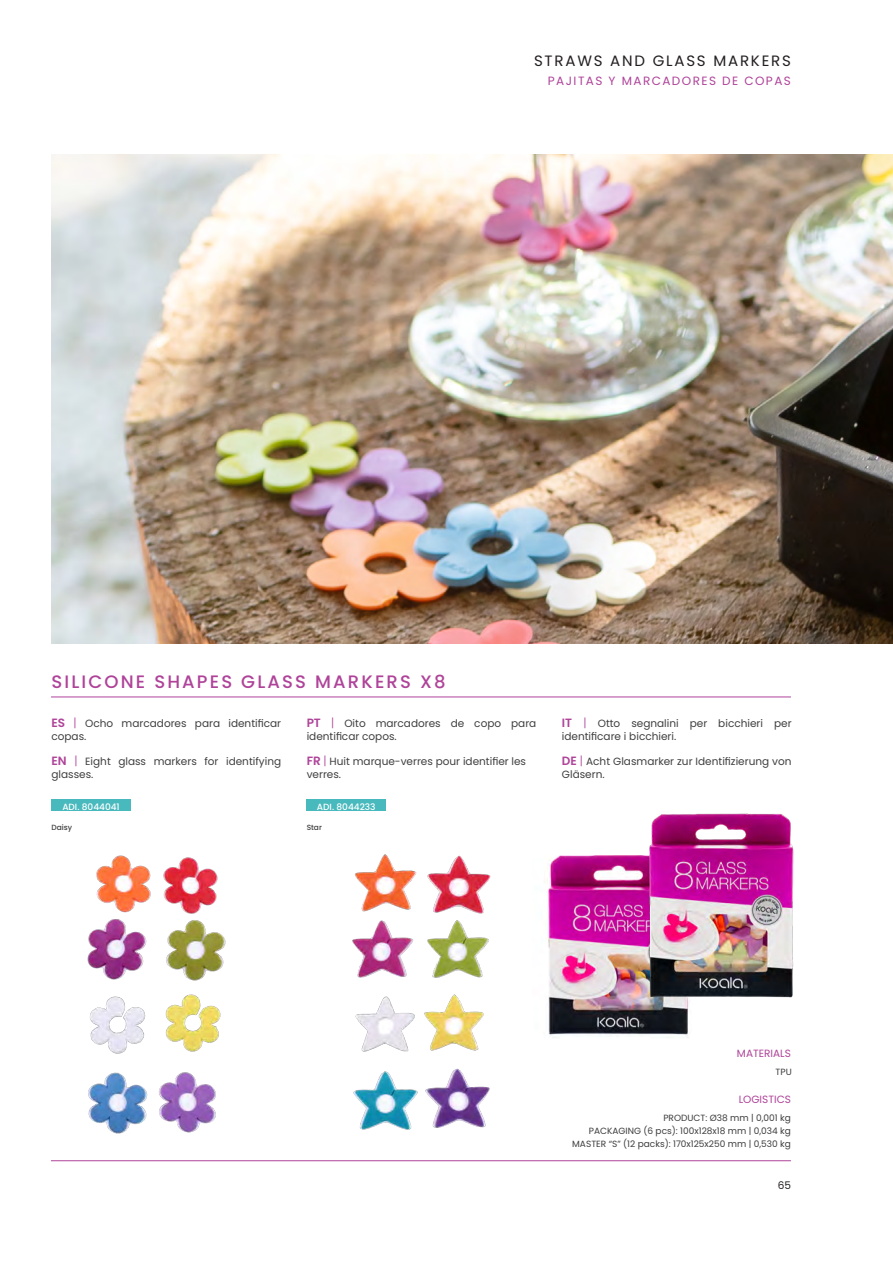
<style>
.page{position:relative;width:893px;height:1263px;background:#fff}
.page>*{position:absolute;margin:0;border:0;box-sizing:border-box;transform-origin:0 0}
.Productos{font:500 18px "Poppins";letter-spacing:.12em;color:#af4399}
.TITULO-Seccion{font:15px "Poppins";letter-spacing:.12em;color:#231f20}
.TITULO-Seccion-2{font:12px "Poppins";letter-spacing:.12em;color:#af4399}
.t1{font:10.5px/12.6px "Poppins";color:#3e3e3f}
.t2{font:10.5px "Poppins";color:#af4399}
.t3{font:10.5px "Poppins";color:#231f20}
.t4{font:9px "Poppins";color:#3e3e3f}
.t5{font:500 9px "Poppins";color:#fff}
.t6{font:500 7.5px "Poppins";color:#3e3e3f}
.s1{font-weight:600;font-size:12px;color:#af4399}
.s2{font-weight:300;font-size:12px;color:#af4399}
</style>
<div class="page">
<img style="left:547px;top:855px;width:141px;height:183px">
<hr style="left:51px;top:1160px;width:740px;height:1px;background:#af4399">
<img style="left:96px;top:855px;width:122px;height:56px">
<img style="left:89px;top:994px;width:132px;height:60px">
<img style="left:87px;top:911px;width:139px;height:70px">
<img style="left:88px;top:1072px;width:128px;height:62px">
<img style="left:355px;top:994px;width:129px;height:58px">
<img style="left:354px;top:854px;width:137px;height:60px">
<img style="left:352px;top:920px;width:137px;height:58px">
<img style="left:353px;top:1068px;width:137px;height:62px">
<img style="left:623px;top:813px;width:171px;height:194px">
<hr style="left:51px;top:697px;width:740px;height:1px;background:#af4399">
<img style="left:51px;top:154px;width:842px;height:490px">
<div style="left:51px;top:799px;width:80px;height:11px;background:#48b9bd"></div>
<div style="left:307px;top:799px;width:79px;height:11px;background:#48b9bd"></div>
<p class="TITULO-Seccion" style="left:534px;top:52px;width:258px">STRAWS AND GLASS MARKERS</p>
<p class="TITULO-Seccion-2" style="left:548px;top:74px;width:245px">PAJITAS Y MARCADORES DE COPAS</p>
<p class="Productos" style="left:51px;top:672px;width:396px">SILICONE SHAPES GLASS MARKERS X8</p>
<p class="t1" style="left:51px;top:717px;width:231px"><span class="s1">ES</span> <span class="s2">|</span> Ocho marcadores para identificar copas.</p>
<p class="t1" style="left:51px;top:755px;width:231px"><span class="s1">EN</span> <span class="s2">|</span> Eight glass markers for identifying glasses.</p>
<p class="t1" style="left:307px;top:717px;width:231px"><span class="s1">PT</span> <span class="s2">|</span> Oito marcadores de copo para identificar copos.</p>
<p class="t1" style="left:307px;top:755px;width:221px"><span class="s1">FR</span> <span class="s2">|</span> Huit marque-verres pour identifier les verres.</p>
<p class="t1" style="left:562px;top:755px;width:231px"><span class="s1">DE</span> <span class="s2">|</span> Acht Glasmarker zur Identifizierung von<br>Gläsern.</p>
<p class="t1" style="left:562px;top:717px;width:231px"><span class="s1">IT</span> <span class="s2">|</span> Otto segnalini per bicchieri per identificare i bicchieri.</p>
<p class="t5" style="left:62px;top:801px;width:59px">ADI. 8044041</p>
<p class="t5" style="left:317px;top:801px;width:60px">ADI. 8044233</p>
<p class="t6" style="left:51px;top:823px;width:22px">Daisy</p>
<p class="t6" style="left:307px;top:823px;width:17px">Star</p>
<p class="t2" style="left:737px;top:1047px;width:55px">MATERIALS</p>
<p class="t4" style="left:776px;top:1067px;width:18px">TPU</p>
<p class="t2" style="left:739px;top:1093px;width:54px">LOGISTICS</p>
<p class="t4" style="left:663px;top:1113px;width:129px">PRODUCT: Ø38 mm | 0,001 kg</p>
<p class="t4" style="left:589px;top:1126px;width:204px">PACKAGING (6 pcs): 100x128x18 mm | 0,034 kg</p>
<p class="t4" style="left:572px;top:1139px;width:220px">MASTER “S” (12 packs): 170x125x250 mm | 0,530 kg</p>
<p class="t3" style="left:778px;top:1179px;width:15px">65</p>
</div>
